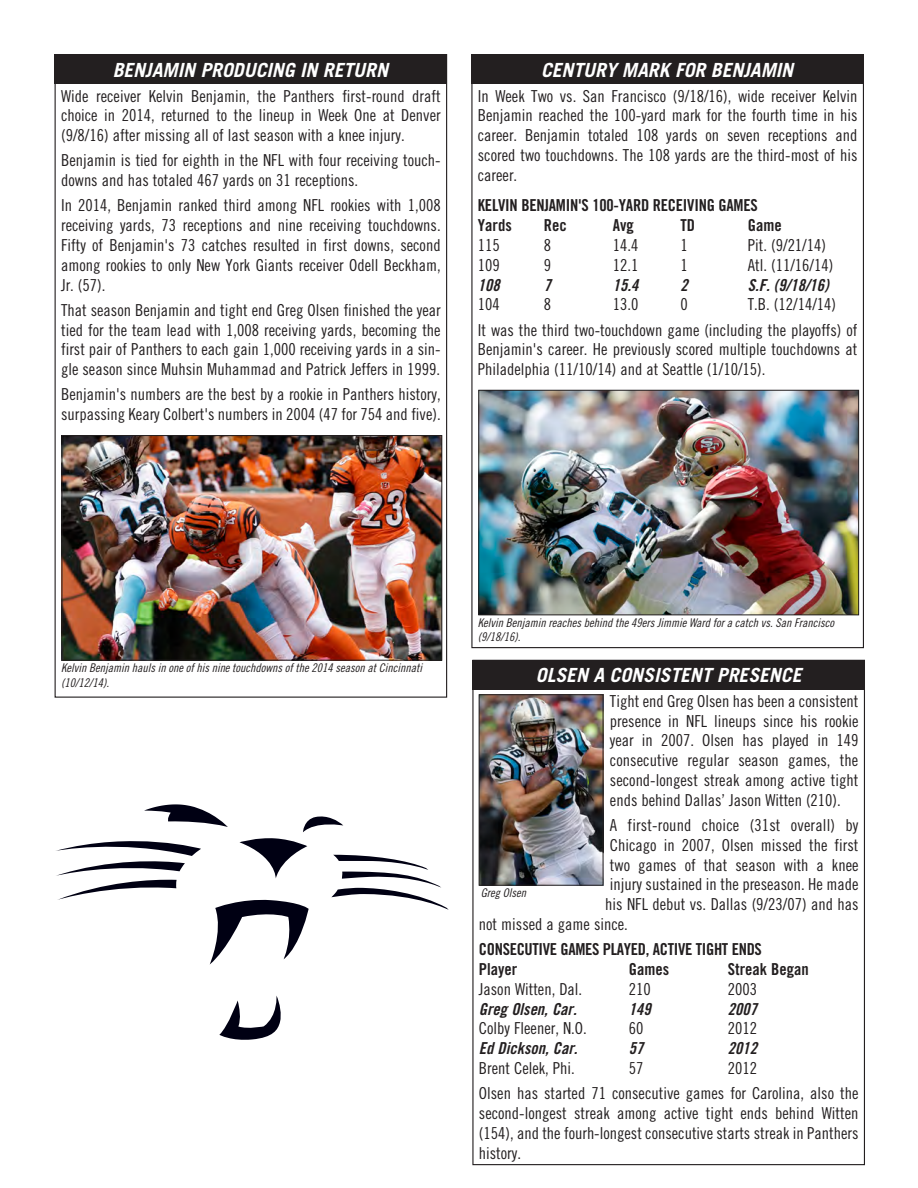
<style>
.page{position:relative;width:918px;height:1188px;background:#fff}
.page>*{position:absolute;margin:0;border:0;box-sizing:border-box;transform-origin:0 0}
.t1{font:italic 700 19.5px "Trade Gothic LT Std";color:#fff}
.t2{font:italic 700 19.5px "Trade Gothic LT Std";color:#fff}
.note{font:16.5px/19.8px "Trade Gothic LT Std Cn 18";color:#231f20;text-align:justify}
.note-2{font:16.5px "Trade Gothic LT Std Bd Cn 20";letter-spacing:-.015em;color:#231f20}
.note-3{font:16.5px "Trade Gothic LT Std Bd Cn 20 Obl";color:#231f20}
.t3{font:12px/14.4px "Trade Gothic LT Std Cn 18 Obl";color:#231f20}
</style>
<div class="page">
<div style="left:54px;top:55px;width:393px;height:29px;background:#231f20"></div>
<img style="left:64px;top:437px;width:376px;height:221px">
<div style="left:62px;top:435px;width:380px;height:225px;border:1px solid #231f20"></div>
<div style="left:471px;top:55px;width:392px;height:29px;background:#231f20"></div>
<img style="left:481px;top:392px;width:376px;height:221px">
<div style="left:479px;top:390px;width:380px;height:225px;border:1px solid #231f20"></div>
<div style="left:472px;top:660px;width:393px;height:30px;background:#231f20"></div>
<img style="left:481px;top:697px;width:120px;height:186px">
<div style="left:479px;top:695px;width:124px;height:190px;border:1px solid #231f20"></div>
<svg style="left:56px;top:804px;width:393px;height:236px"></svg>
<p class="t1" style="left:113px;top:58px;width:277px">BENJAMIN PRODUCING IN RETURN</p>
<p class="note" style="left:61px;top:86px;width:381px">Wide receiver Kelvin Benjamin, the Panthers first-round draft choice in 2014, returned to the lineup in Week One at Denver (9/8/16) after missing all of last season with a knee injury.</p>
<p class="note" style="left:61px;top:151px;width:381px">Benjamin is tied for eighth in the NFL with four receiving touch&shy;downs and has totaled 467 yards on 31 receptions.</p>
<p class="note" style="left:61px;top:196px;width:381px">In 2014, Benjamin ranked third among NFL rookies with 1,008 receiving yards, 73 receptions and nine receiving touchdowns.<br>Fifty of Benjamin's 73 catches resulted in first downs, second among rookies to only New York Giants receiver Odell Beckham, Jr. (57).</p>
<p class="note" style="left:61px;top:300px;width:381px">That season Benjamin and tight end Greg Olsen finished the year tied for the team lead with 1,008 receiving yards, becoming the first pair of Panthers to each gain 1,000 receiving yards in a sin&shy;gle season since Muhsin Muhammad and Patrick Jeffers in 1999.</p>
<p class="note" style="left:61px;top:385px;width:381px">Benjamin's numbers are the best by a rookie in Panthers history, surpassing Keary Colbert's numbers in 2004 (47 for 754 and five).</p>
<p class="t1" style="left:541px;top:58px;width:254px">CENTURY MARK FOR BENJAMIN</p>
<p class="note" style="left:478px;top:86px;width:381px">In Week Two vs. San Francisco (9/18/16), wide receiver Kelvin Benjamin reached the 100-yard mark for the fourth time in his career. Benjamin totaled 108 yards on seven receptions and scored two touchdowns. The 108 yards are the third-most of his career.</p>
<p class="note-2" style="left:478px;top:196px;width:281px">KELVIN BENJAMIN'S 100-YARD RECEIVING GAMES</p>
<p class="note-2" style="left:478px;top:215px;width:35px">Yards</p>
<p class="note-2" style="left:544px;top:215px;width:24px">Rec</p>
<p class="note-2" style="left:613px;top:215px;width:23px">Avg</p>
<p class="note-2" style="left:680px;top:215px;width:16px">TD</p>
<p class="note-2" style="left:748px;top:215px;width:35px">Game</p>
<p class="note" style="left:478px;top:235px;width:23px">115</p>
<p class="note" style="left:544px;top:235px;width:9px">8</p>
<p class="note" style="left:613px;top:235px;width:27px">14.4</p>
<p class="note" style="left:680px;top:235px;width:9px">1</p>
<p class="note" style="left:748px;top:235px;width:80px">Pit. (9/21/14)</p>
<p class="note" style="left:478px;top:255px;width:23px">109</p>
<p class="note" style="left:544px;top:255px;width:9px">9</p>
<p class="note" style="left:613px;top:255px;width:27px">12.1</p>
<p class="note" style="left:680px;top:255px;width:9px">1</p>
<p class="note" style="left:748px;top:255px;width:87px">Atl. (11/16/14)</p>
<p class="note-3" style="left:478px;top:275px;width:23px">108</p>
<p class="note-3" style="left:544px;top:275px;width:9px">7</p>
<p class="note-3" style="left:613px;top:275px;width:27px">15.4</p>
<p class="note-3" style="left:680px;top:275px;width:9px">2</p>
<p class="note-3" style="left:748px;top:275px;width:82px">S.F. (9/18/16)</p>
<p class="note" style="left:478px;top:295px;width:23px">104</p>
<p class="note" style="left:544px;top:295px;width:9px">8</p>
<p class="note" style="left:613px;top:295px;width:27px">13.0</p>
<p class="note" style="left:680px;top:295px;width:9px">0</p>
<p class="note" style="left:748px;top:295px;width:90px">T.B. (12/14/14)</p>
<p class="note" style="left:478px;top:320px;width:381px">It was the third two-touchdown game (including the playoffs) of Benjamin's career. He previously scored multiple touchdowns at Philadelphia (11/10/14) and at Seattle (1/10/15).</p>
<p class="t3" style="left:61px;top:661px;width:363px">Kelvin Benjamin hauls in one of his nine touchdowns of the 2014 season at Cincinnati (10/12/14).</p>
<p class="t3" style="left:478px;top:616px;width:358px">Kelvin Benjamin reaches behind the 49ers Jimmie Ward for a catch vs. San Francisco (9/18/16).</p>
<p class="t2" style="left:536px;top:663px;width:267px">OLSEN A CONSISTENT PRESENCE</p>
<p class="note" style="left:610px;top:691px;width:250px">Tight end Greg Olsen has been a consistent presence in NFL lineups since his rookie year in 2007. Olsen has played in 149 consecutive regular season games, the second-longest streak among active tight ends behind Dallas’ Jason Witten (210).</p>
<p class="note" style="left:610px;top:815px;width:250px">A first-round choice (31st overall) by</p>
<p class="note" style="left:610px;top:835px;width:250px">Chicago in 2007, Olsen missed the first</p>
<p class="note" style="left:610px;top:855px;width:250px">two games of that season with a knee</p>
<p class="note" style="left:610px;top:875px;width:250px">injury sustained in the preseason. He made</p>
<p class="note" style="left:605px;top:894px;width:255px">his NFL debut vs. Dallas (9/23/07) and has</p>
<p class="note" style="left:479px;top:914px;width:150px">not missed a game since.</p>
<p class="note-2" style="left:479px;top:939px;width:285px">CONSECUTIVE GAMES PLAYED, ACTIVE TIGHT ENDS</p>
<p class="note-2" style="left:479px;top:959px;width:40px">Player</p>
<p class="note-2" style="left:629px;top:959px;width:42px">Games</p>
<p class="note-2" style="left:728px;top:959px;width:82px">Streak Began</p>
<p class="note" style="left:479px;top:979px;width:105px">Jason Witten, Dal.</p>
<p class="note" style="left:629px;top:979px;width:23px">210</p>
<p class="note" style="left:728px;top:979px;width:31px">2003</p>
<p class="note-3" style="left:479px;top:999px;width:99px">Greg Olsen, Car.</p>
<p class="note-3" style="left:629px;top:999px;width:23px">149</p>
<p class="note-3" style="left:728px;top:999px;width:31px">2007</p>
<p class="note" style="left:479px;top:1019px;width:109px">Colby Fleener, N.O.</p>
<p class="note" style="left:629px;top:1019px;width:16px">60</p>
<p class="note" style="left:728px;top:1019px;width:31px">2012</p>
<p class="note-3" style="left:479px;top:1038px;width:100px">Ed Dickson, Car.</p>
<p class="note-3" style="left:629px;top:1038px;width:16px">57</p>
<p class="note-3" style="left:728px;top:1038px;width:31px">2012</p>
<p class="note" style="left:479px;top:1058px;width:98px">Brent Celek, Phi.</p>
<p class="note" style="left:629px;top:1058px;width:16px">57</p>
<p class="note" style="left:728px;top:1058px;width:31px">2012</p>
<p class="note" style="left:479px;top:1083px;width:381px">Olsen has started 71 consecutive games for Carolina, also the second-longest streak among active tight ends behind Witten (154), and the fourh-longest consecutive starts streak in Panthers history.</p>
<p class="t3" style="left:481px;top:886px;width:47px">Greg Olsen</p>
</div>
